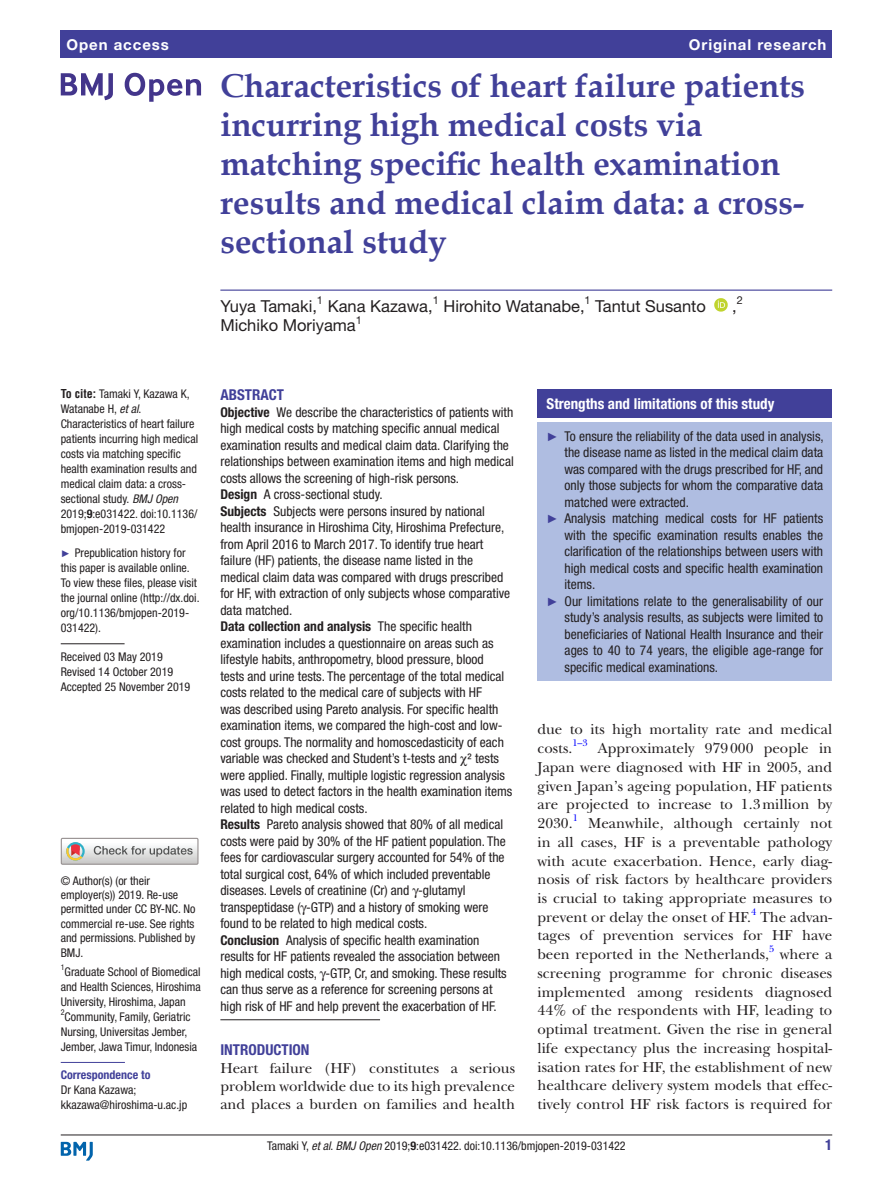
<style>
.page{position:relative;width:893px;height:1191px;background:#fff}
.page>*{position:absolute;margin:0;border:0;box-sizing:border-box;transform-origin:0 0}
.t1{font:700 33px/39px "Book Antiqua";color:#414099}
.t2{font:16.5px "Helvetica Neue LT Std";color:#231f20}
.t3{font:15px/18.8px "New Baskerville";color:#231f20;text-align:justify}
.t4{font:700 condensed 15px "Helvetica Neue LT Std";color:#fff}
.t5{font:700 15px "Helvetica Neue LT Std";letter-spacing:.065em;color:#fff}
.t6{font:700 condensed 15px "Helvetica Neue LT Std";color:#414099}
.t7{font:condensed 13.5px/16.5px "Helvetica Neue LT Std";color:#231f20}
.t8{font:condensed 12px/15px "Helvetica Neue LT Std";color:#231f20}
.t9{font:700 condensed 12px "Helvetica Neue LT Std";color:#414099}
.t10{font:10.95px "Helvetica Neue LT Std";color:#231f20}
.t11{font:9.9px "New Baskerville";color:#00f}
.t12{font:condensed 7.95px "Helvetica Neue LT Std";color:#231f20}
.s1{font-family:"Helvetica LT Std";font-weight:700}
.s2{font-style:italic}
.s3{font-weight:700}
.s4{font-family:"Arial";font-stretch:normal;font-size:9.75px;color:#414099}
.s5{font-family:"Arial";font-stretch:normal;font-size:12px;color:#414099}
</style>
<div class="page">
<hr style="left:61px;top:1134px;width:771px;height:1px;background:#231f20">
<svg style="left:61px;top:1141px;width:32px;height:19px"></svg>
<div style="left:61px;top:31px;width:771px;height:27px;background:#414099"></div>
<hr style="left:220px;top:289px;width:612px;height:2px;background:#414099">
<svg style="left:714px;top:298px;width:14px;height:14px"></svg>
<hr style="left:61px;top:643px;width:64px;height:1px;background:#231f20">
<hr style="left:61px;top:1062px;width:64px;height:1px;background:#414099">
<svg style="left:61px;top:73px;width:52px;height:27px"></svg>
<svg style="left:125px;top:73px;width:76px;height:29px"></svg>
<div style="left:61px;top:837px;width:138px;height:27px;border:1px solid #969090"></div>
<svg style="left:61px;top:838px;width:137px;height:26px"></svg>
<div style="left:538px;top:389px;width:294px;height:29px;background:#414099"></div>
<div style="left:538px;top:422px;width:294px;height:259px;background:#afbde1"></div>
<hr style="left:220px;top:1019px;width:160px;height:1px;background:#231f20">
<p class="t5" style="left:66px;top:35px;width:104px">Open access</p>
<p class="t5" style="left:689px;top:35px;width:139px">Original research</p>
<h1 class="t1" style="left:220px;top:66px;width:586px">Characteristics of heart failure patients incurring high medical costs via matching specific health examination results and medical claim data: a cross&shy;sectional study</h1>
<p class="t2" style="left:220px;top:296px;width:98px">Yuya Tamaki,</p>
<p class="t10" style="left:317px;top:294px;width:8px">1</p>
<p class="t2" style="left:328px;top:296px;width:107px">Kana Kazawa,</p>
<p class="t10" style="left:433px;top:294px;width:8px">1</p>
<p class="t2" style="left:443px;top:296px;width:143px">Hirohito Watanabe,</p>
<p class="t10" style="left:585px;top:294px;width:8px">1</p>
<p class="t2" style="left:595px;top:296px;width:112px">Tantut Susanto</p>
<p class="t10" style="left:737px;top:294px;width:8px">2</p>
<p class="t2" style="left:732px;top:296px;width:6px">,</p>
<p class="t2" style="left:220px;top:315px;width:137px">Michiko Moriyama</p>
<p class="t10" style="left:356px;top:313px;width:8px">1</p>
<p class="t8" style="left:61px;top:386px;width:139px"><span class="s1">To cite:</span> Tamaki Y, Kazawa K,<br>Watanabe H, <span class="s2">et al</span>.<br>Characteristics of heart failure patients incurring high medical costs via matching specific health examination results and medical claim data: a cross&shy;sectional study. <span class="s2">BMJ Open<br></span>2019;<span class="s3">9</span>:e031422. doi:10.1136/ bmjopen-2019-031422</p>
<p class="t8" style="left:61px;top:545px;width:140px"><span class="s4">►</span> Prepublication history for this paper is available online.<br>To view these files, please visit the journal online (http://dx.doi. org/10.1136/bmjopen-2019-<br>031422).</p>
<p class="t8" style="left:61px;top:649px;width:131px">Received 03 May 2019<br>Revised 14 October 2019<br>Accepted 25 November 2019</p>
<p class="t8" style="left:61px;top:873px;width:136px;line-height:14.4px">© Author(s) (or their employer(s)) 2019. Re-use permitted under CC BY-NC. No commercial re-use. See rights and permissions. Published by<br>BMJ.</p>
<p class="t12" style="left:61px;top:963px;width:5px">1</p>
<p class="t8" style="left:61px;top:964px;width:142px;text-indent:4px">Graduate School of Biomedical and Health Sciences, Hiroshima<br>University, Hiroshima, Japan<br><sup>2</sup>Community, Family, Geriatric<br>Nursing, Universitas Jember,<br>Jember, Jawa Timur, Indonesia</p>
<p class="t9" style="left:61px;top:1067px;width:91px">Correspondence to</p>
<p class="t8" style="left:61px;top:1082px;width:128px">Dr Kana Kazawa; kkazawa@hiroshima-u.ac.jp</p>
<p class="t6" style="left:220px;top:386px;width:65px">Abstract</p>
<p class="t7" style="left:220px;top:403px;width:295px"><span class="s3">Objective</span> We describe the characteristics of patients with high medical costs by matching specific annual medical examination results and medical claim data. Clarifying the relationships between examination items and high medical costs allows the screening of high-risk persons.<br><span class="s3">Design</span> A cross-sectional study.<br><span class="s3">Subjects</span> Subjects were persons insured by national health insurance in Hiroshima City, Hiroshima Prefecture, from April 2016 to March 2017. To identify true heart failure (HF) patients, the disease name listed in the medical claim data was compared with drugs prescribed for HF, with extraction of only subjects whose comparative data matched.<br><span class="s3">Data collection and analysis</span> The specific health examination includes a questionnaire on areas such as lifestyle habits, anthropometry, blood pressure, blood<br>tests and urine tests. The percentage of the total medical costs related to the medical care of subjects with HF<br>was described using Pareto analysis. For specific health examination items, we compared the high-cost and low&shy;cost groups. The normality and homoscedasticity of each variable was checked and Student’s t-tests and ² tests were applied. Finally, multiple logistic regression analysis was used to detect factors in the health examination items related to high medical costs.<br><span class="s3">Results</span> Pareto analysis showed that 80% of all medical costs were paid by 30% of the HF patient population. The fees for cardiovascular surgery accounted for 54% of the total surgical cost, 64% of which included preventable diseases. Levels of creatinine (Cr) and -glutamyl transpeptidase ( -GTP) and a history of smoking were found to be related to high medical costs.<br><span class="s3">Conclusion</span> Analysis of specific health examination results for HF patients revealed the association between high medical costs, -GTP, Cr, and smoking. These results can thus serve as a reference for screening persons at high risk of HF and help prevent the exacerbation of HF.</p>
<p class="t6" style="left:220px;top:1041px;width:91px">Introduction</p>
<p class="t3" style="left:220px;top:1059px;width:296px;line-height:18px">Heart failure (HF) constitutes a serious problem worldwide due to its high prevalence and places a burden on families and health</p>
<p class="t4" style="left:547px;top:395px;width:229px">Strengths and limitations of this study</p>
<p class="t7" style="left:547px;top:428px;width:279px"><span class="s5">►</span> To ensure the reliability of the data used in analysis,</p>
<p class="t7" style="left:565px;top:444px;width:260px">the disease name as listed in the medical claim data</p>
<p class="t7" style="left:565px;top:461px;width:260px">was compared with the drugs prescribed for HF, and</p>
<p class="t7" style="left:565px;top:477px;width:260px">only those subjects for whom the comparative data</p>
<p class="t7" style="left:565px;top:494px;width:126px">matched were extracted.</p>
<p class="t7" style="left:547px;top:510px;width:278px"><span class="s5">►</span> Analysis matching medical costs for HF patients</p>
<p class="t7" style="left:565px;top:527px;width:260px">with the specific examination results enables the</p>
<p class="t7" style="left:565px;top:543px;width:260px">clarification of the relationships between users with</p>
<p class="t7" style="left:565px;top:560px;width:260px">high medical costs and specific health examination</p>
<p class="t7" style="left:565px;top:576px;width:32px">items.</p>
<p class="t7" style="left:547px;top:593px;width:278px"><span class="s5">►</span> Our limitations relate to the generalisability of our</p>
<p class="t7" style="left:565px;top:609px;width:260px">study’s analysis results, as subjects were limited to</p>
<p class="t7" style="left:565px;top:626px;width:260px">beneficiaries of National Health Insurance and their</p>
<p class="t7" style="left:565px;top:642px;width:260px">ages to 40 to 74 years, the eligible age-range for</p>
<p class="t7" style="left:565px;top:659px;width:155px">specific medical examinations.</p>
<p class="t3" style="left:538px;top:720px;width:296px">due to its high mortality rate and medical costs.<sup>1–3</sup></p>
<p class="t3" style="left:538px;top:739px;width:296px;text-indent:60px">Approximately 979000 people in Japan were diagnosed with HF in 2005, and given Japan’s ageing population, HF patients are projected to increase to 1.3million by 2030.<sup>1</sup></p>
<p class="t3" style="left:538px;top:814px;width:296px;text-indent:51px">Meanwhile, although certainly not in all cases, HF is a preventable pathology with acute exacerbation. Hence, early diag&shy;nosis of risk factors by healthcare providers is crucial to taking appropriate measures to prevent or delay the onset of HF.</p>
<p class="t11" style="left:751px;top:906px;width:7px">4</p>
<p class="t3" style="left:538px;top:907px;width:296px;text-indent:222px">The advan&shy;tages of prevention services for HF have been reported in the Netherlands,</p>
<p class="t11" style="left:769px;top:943px;width:7px">5</p>
<p class="t3" style="left:538px;top:945px;width:296px;text-indent:242px">where a screening programme for chronic diseases implemented among residents diagnosed 44% of the respondents with HF, leading to optimal treatment. Given the rise in general life expectancy plus the increasing hospital&shy;isation rates for HF, the establishment of new healthcare delivery system models that effec&shy;tively control HF risk factors is required for</p>
<p class="t8" style="left:267px;top:1137px;width:360px">Tamaki Y, <span class="s2">et al</span>. <span class="s2">BMJ Open</span> 2019;<span class="s3">9</span>:e031422. doi:10.1136/bmjopen-2019-031422</p>
<p class="t6" style="left:825px;top:1135px;width:9px">1</p>
</div>
